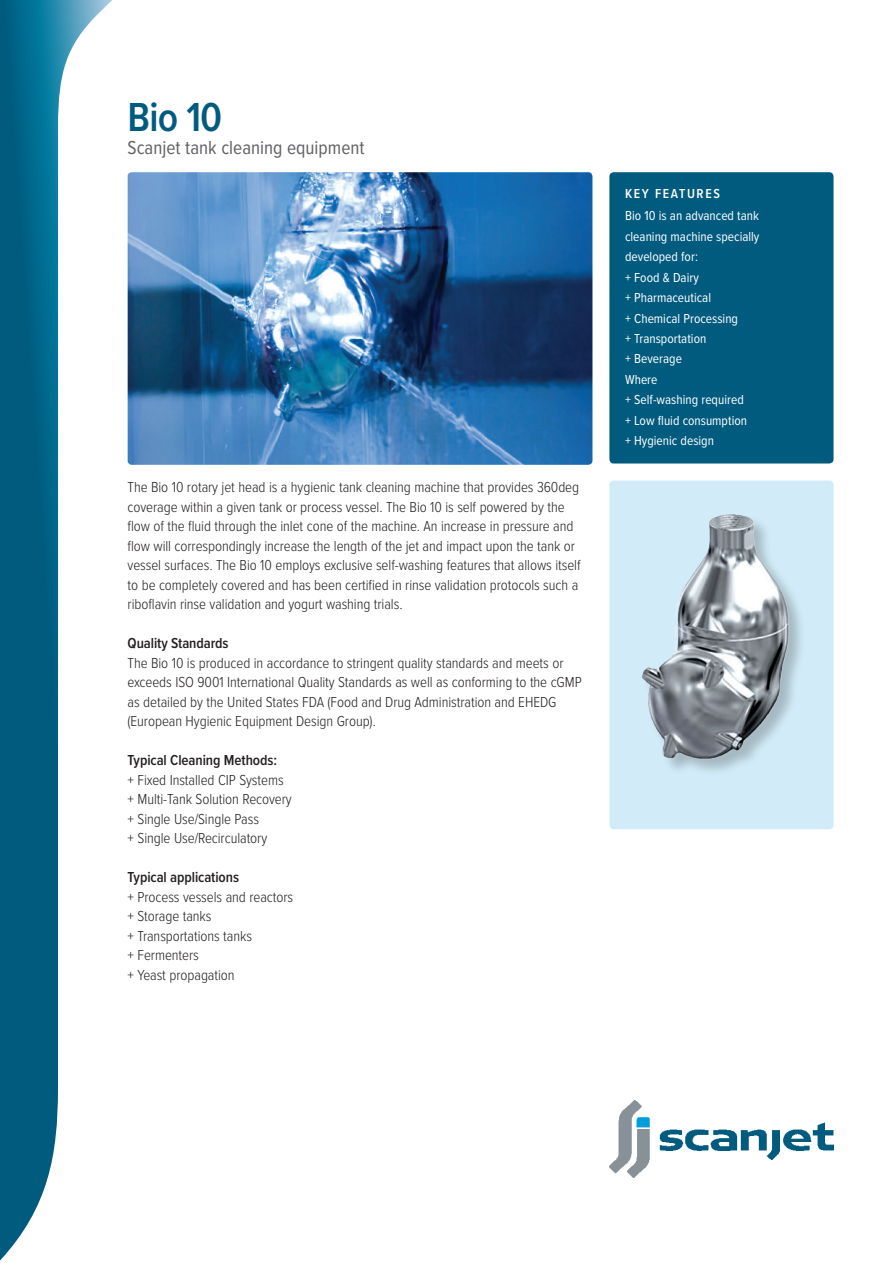
<style>
.page{position:relative;width:893px;height:1263px;background:#fff}
.page>*{position:absolute;margin:0;border:0;box-sizing:border-box;transform-origin:0 0}
.t1{font:600 42px "Proxima Nova Cond";color:#005b7f}
.t2{font:19.5px "Proxima Nova Cond";color:#636366}
.t3{font:300 15px/19.5px "Proxima Nova Cond";letter-spacing:-.005em;color:#231f20}
.t4{font:600 15px "Proxima Nova Cond";letter-spacing:-.005em;color:#231f20}
.t5{font:13.5px/20.4px "Proxima Nova Cond";color:#fff}
.t6{font:600 13.5px "Proxima Nova Cond";letter-spacing:.12em;color:#fff}
</style>
<div class="page">
<div style="left:609px;top:480px;width:225px;height:349px;background:#d1ecf8;border-radius:4px"></div>
<div style="left:609px;top:172px;width:224px;height:291px;background:#005b7f;border-radius:4px"></div>
<img style="left:128px;top:172px;width:464px;height:293px">
<div style="left:643px;top:514px;width:163px;height:263px;background:#231f20;opacity:.25"></div>
<img style="left:642px;top:514px;width:153px;height:252px">
<img style="left:609px;top:1100px;width:224px;height:78px">
<svg style="left:0;top:0;width:112px;height:1260px"></svg>
<h1 class="t1" style="left:128px;top:92px;width:96px">Bio 10</h1>
<h2 class="t2" style="left:128px;top:136px;width:239px">Scanjet tank cleaning equipment</h2>
<p class="t3" style="left:128px;top:478px;width:455px">The Bio 10 rotary jet head is a hygienic tank cleaning machine that provides 360deg coverage within a given tank or process vessel. The Bio 10 is self powered by the flow of the fluid through the inlet cone of the machine. An increase in pressure and flow will correspondingly increase the length of the jet and impact upon the tank or vessel surfaces. The Bio 10 employs exclusive self-washing features that allows itself to be completely covered and has been certified in rinse validation protocols such a riboflavin rinse validation and yogurt washing trials.</p>
<p class="t4" style="left:128px;top:634px;width:103px">Quality Standards</p>
<p class="t3" style="left:128px;top:653px;width:456px">The Bio 10 is produced in accordance to stringent quality standards and meets or exceeds ISO 9001 International Quality Standards as well as conforming to the cGMP as detailed by the United States FDA (Food and Drug Administration and EHEDG (European Hygienic Equipment Design Group).</p>
<p class="t4" style="left:128px;top:751px;width:151px">Typical Cleaning Methods:</p>
<p class="t3" style="left:128px;top:770px;width:166px">+ Fixed Installed CIP Systems + Multi-Tank Solution Recovery + Single Use/Single Pass<br>+ Single Use/Recirculatory</p>
<p class="t4" style="left:128px;top:868px;width:113px">Typical applications</p>
<p class="t3" style="left:128px;top:887px;width:167px">+ Process vessels and reactors + Storage tanks<br>+ Transportations tanks<br>+ Fermenters<br>+ Yeast propagation</p>
<p class="t6" style="left:625px;top:185px;width:96px">KEY FEATURES</p>
<p class="t5" style="left:625px;top:206px;width:136px">Bio 10 is an advanced tank cleaning machine specially developed for:<br>+ Food &amp; Dairy<br>+ Pharmaceutical<br>+ Chemical Processing<br>+ Transportation<br>+ Beverage<br>Where<br>+ Self-washing required<br>+ Low fluid consumption<br>+ Hygienic design</p>
</div>
